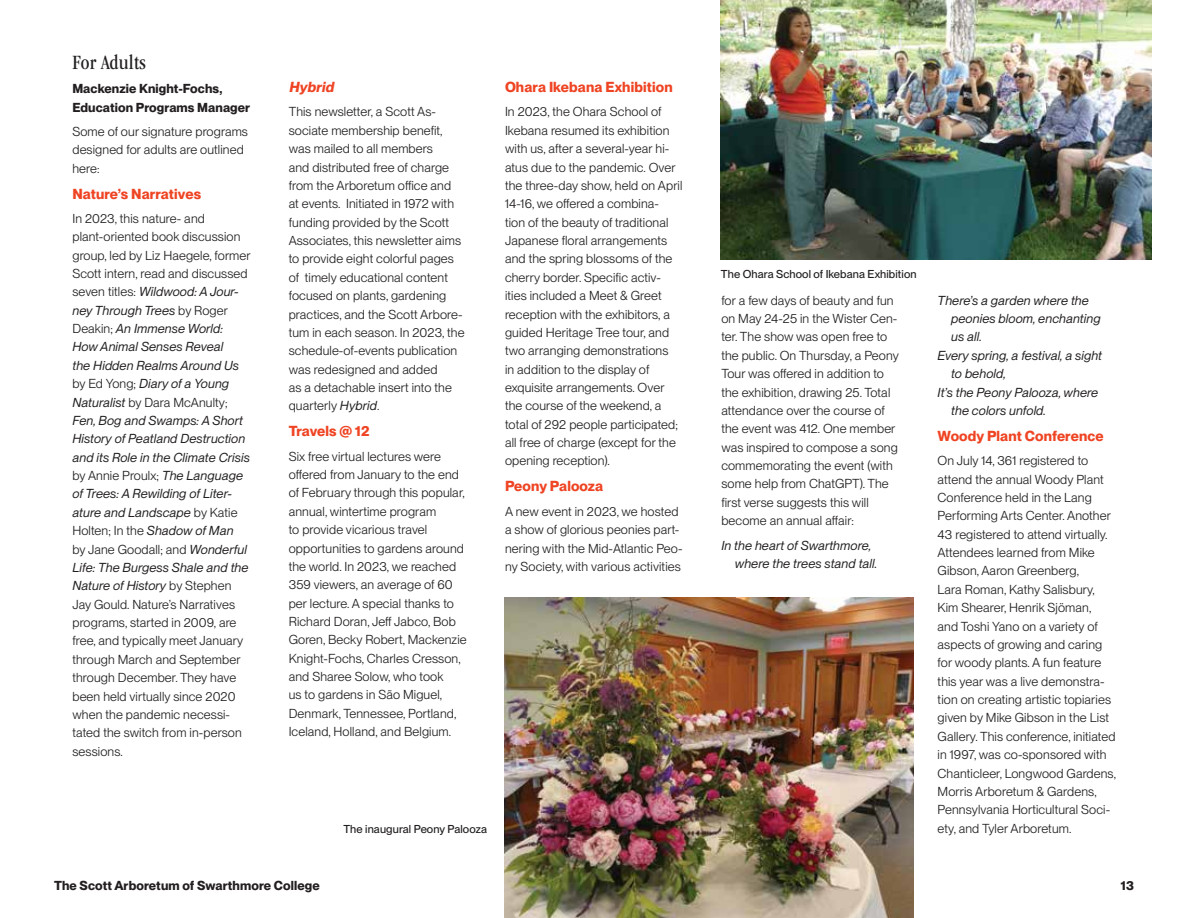
<style>
.page{position:relative;width:1188px;height:918px;background:#fff}
.page>*{position:absolute;margin:0;border:0;box-sizing:border-box;transform-origin:0 0}
.t1{font:condensed 21px "ITC Garamond Std";letter-spacing:.01em;color:#231f20}
.t2{font:700 14.25px "PP Neue Montreal";letter-spacing:.01em;color:#ef4423}
.t3{font:italic 700 14.25px "PP Neue Montreal";color:#ef4423}
.t4{font:12.75px/18.3px "PP Neue Montreal";letter-spacing:.01em;color:#231f20}
.t5{font:italic 12.75px/18.3px "PP Neue Montreal";letter-spacing:.01em;color:#231f20}
.t6{font:700 12.75px/18.3px "PP Neue Montreal";letter-spacing:.01em;color:#231f20}
.t7{font:500 11.25px "PP Neue Montreal";letter-spacing:.01em;color:#231f20}
.s1{font-style:italic}
</style>
<div class="page">
<img style="left:504px;top:598px;width:410px;height:320px">
<img style="left:720px;top:0;width:432px;height:260px">
<h1 class="t1" style="left:72px;top:50px;width:75px">For Adults</h1>
<p class="t6" style="left:72px;top:80px;width:179px">Mackenzie Knight-Fochs,<br>Education Programs Manager</p>
<p class="t4" style="left:72px;top:122px;width:177px">Some of our signature programs designed for adults are outlined here:</p>
<p class="t2" style="left:72px;top:185px;width:130px">Nature’s Narratives</p>
<p class="t4" style="left:72px;top:209px;width:180px">In 2023, this nature- and plant-oriented book discussion group, led by Liz Haegele, former<br>Scott intern, read and discussed seven titles: <span class="s1">Wildwood: A Jour&shy;ney Through Trees</span> by Roger<br>Deakin; <span class="s1">An Immense World:<br>How Animal Senses Reveal<br>the Hidden Realms Around Us </span>by Ed Yong; <span class="s1">Diary of a Young<br>Naturalist</span> by Dara McAnulty;<br><span class="s1">Fen, Bog and Swamps: A Short<br>History of Peatland Destruction and its Role in the Climate Crisis </span>by Annie Proulx; <span class="s1">The Language of Trees: A Rewilding of Liter&shy;ature and Landscape</span> by Katie<br>Holten; In the <span class="s1">Shadow of Man<br></span>by Jane Goodall; and <span class="s1">Wonderful<br>Life: The Burgess Shale and the<br>Nature of History</span> by Stephen<br>Jay Gould. Nature’s Narratives programs, started in 2009, are free, and typically meet January through March and September through December. They have been held virtually since 2020 when the pandemic necessi&shy;tated the switch from in-person sessions.</p>
<p class="t3" style="left:289px;top:78px;width:50px">Hybrid</p>
<p class="t4" style="left:289px;top:103px;width:177px">This newsletter, a Scott As&shy;sociate membership benefit, was mailed to all members<br>and distributed free of charge from the Arboretum office and<br>at events. Initiated in 1972 with funding provided by the Scott<br>Associates, this newsletter aims to provide eight colorful pages of timely educational content focused on plants, gardening practices, and the Scott Arbore&shy;tum in each season. In 2023, the schedule-of-events publication was redesigned and added<br>as a detachable insert into the quarterly <span class="s1">Hybrid</span>.</p>
<p class="t2" style="left:289px;top:423px;width:82px">Travels @ 12</p>
<p class="t4" style="left:289px;top:447px;width:179px">Six free virtual lectures were offered from January to the end of February through this popular, annual, wintertime program<br>to provide vicarious travel opportunities to gardens around the world. In 2023, we reached<br>359 viewers, an average of 60 per lecture. A special thanks to<br>Richard Doran, Jeff Jabco, Bob<br>Goren, Becky Robert, Mackenzie<br>Knight-Fochs, Charles Cresson, and Sharee Solow, who took<br>us to gardens in São Miguel,<br>Denmark, Tennessee, Portland,<br>Iceland, Holland, and Belgium.</p>
<p class="t2" style="left:505px;top:78px;width:169px">Ohara Ikebana Exhibition</p>
<p class="t4" style="left:505px;top:103px;width:179px">In 2023, the Ohara School of<br>Ikebana resumed its exhibition with us, after a several-year hi&shy;atus due to the pandemic. Over the three-day show, held on April<br>14-16, we offered a combina-<br>tion of the beauty of traditional<br>Japanese floral arrangements and the spring blossoms of the cherry border. Specific activ&shy;ities included a Meet &amp; Greet reception with the exhibitors, a guided Heritage Tree tour, and two arranging demonstrations<br>in addition to the display of exquisite arrangements. Over the course of the weekend, a total of 292 people participated; all free of charge (except for the opening reception).</p>
<p class="t2" style="left:505px;top:478px;width:100px">Peony Palooza</p>
<p class="t4" style="left:505px;top:502px;width:179px">A new event in 2023, we hosted a show of glorious peonies part&shy;nering with the Mid-Atlantic Peo&shy;ny Society, with various activities</p>
<p class="t7" style="left:343px;top:823px;width:145px">The inaugural Peony Palooza</p>
<p class="t7" style="left:721px;top:267px;width:197px">The Ohara School of Ikebana Exhibition</p>
<p class="t4" style="left:721px;top:291px;width:179px">for a few days of beauty and fun on May 24-25 in the Wister Cen&shy;ter. The show was open free to the public. On Thursday, a Peony<br>Tour was offered in addition to the exhibition, drawing 25. Total attendance over the course of the event was 412. One member was inspired to compose a song commemorating the event (with some help from ChatGPT). The first verse suggests this will become an annual affair:</p>
<p class="t5" style="left:735px;top:536px;width:144px;text-indent:-14px">In the heart of Swarthmore, where the trees stand tall.</p>
<p class="t5" style="left:938px;top:291px;width:153px">There’s a garden where the</p>
<p class="t5" style="left:951px;top:309px;width:151px">peonies bloom, enchanting</p>
<p class="t5" style="left:951px;top:328px;width:32px">us all.</p>
<p class="t5" style="left:938px;top:346px;width:166px">Every spring, a festival, a sight</p>
<p class="t5" style="left:951px;top:365px;width:56px">to behold,</p>
<p class="t5" style="left:938px;top:383px;width:162px">It’s the Peony Palooza, where</p>
<p class="t5" style="left:951px;top:401px;width:96px">the colors unfold.</p>
<p class="t2" style="left:938px;top:427px;width:167px">Woody Plant Conference</p>
<p class="t4" style="left:938px;top:452px;width:180px">On July 14, 361 registered to attend the annual Woody Plant<br>Conference held in the Lang<br>Performing Arts Center. Another<br>43 registered to attend virtually.<br>Attendees learned from Mike<br>Gibson, Aaron Greenberg,<br>Lara Roman, Kathy Salisbury,<br>Kim Shearer, Henrik Sjöman,<br>and Toshi Yano on a variety of aspects of growing and caring for woody plants. A fun feature this year was a live demonstra&shy;tion on creating artistic topiaries given by Mike Gibson in the List<br>Gallery. This conference, initiated in 1997, was co-sponsored with<br>Chanticleer, Longwood Gardens,<br>Morris Arboretum &amp; Gardens,<br>Pennsylvania Horticultural Soci&shy;ety, and Tyler Arboretum.</p>
<p class="t6" style="left:54px;top:876px;width:267px">The Scott Arboretum of Swarthmore College</p>
<p class="t6" style="left:1121px;top:876px;width:15px">13</p>
</div>
